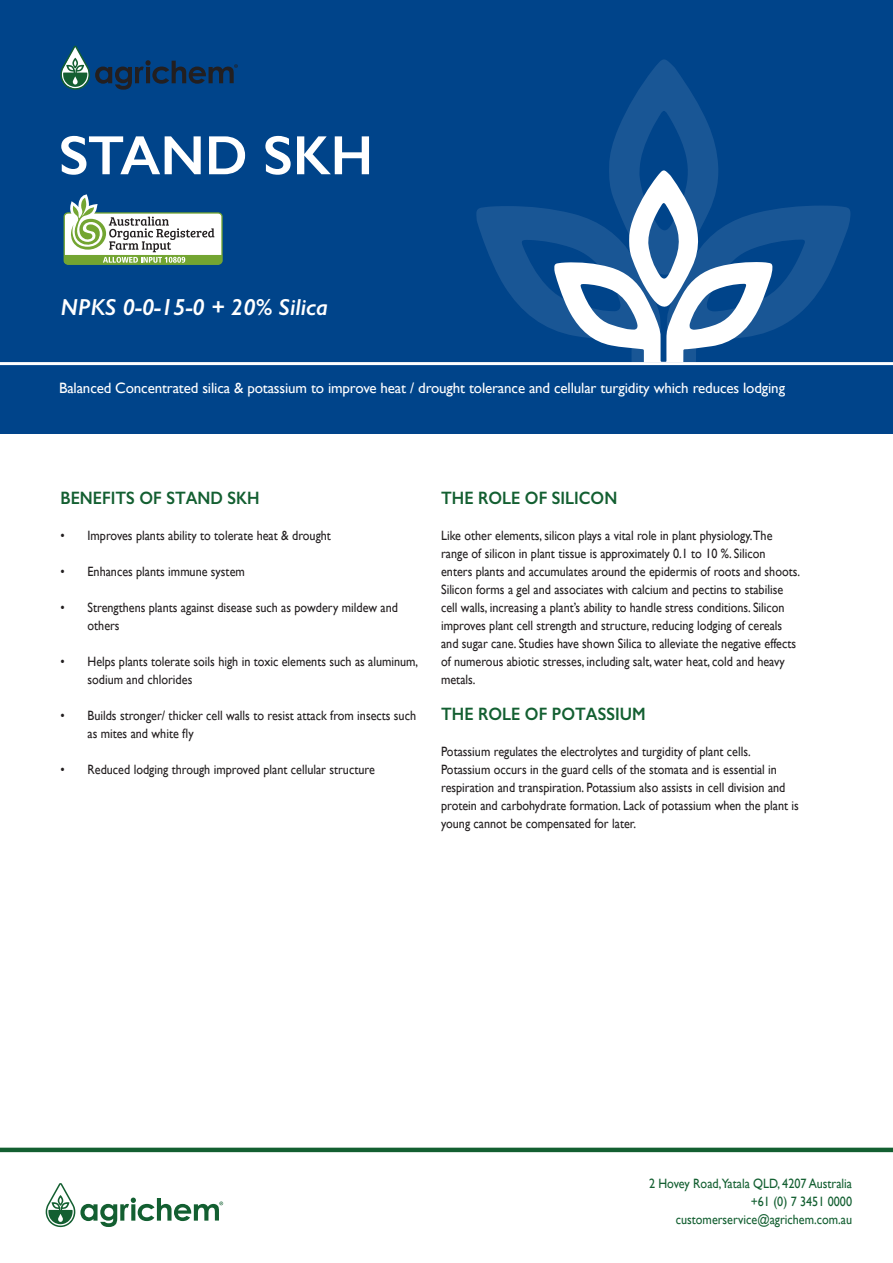
<style>
.page{position:relative;width:893px;height:1263px;background:#fff}
.page>*{position:absolute;margin:0;border:0;box-sizing:border-box;transform-origin:0 0}
.MAIN_HEADING{font:600 55.5px "Gill Sans";color:#fff}
.SHORT_CONTENTS{font:italic 600 23.25px "Gill Sans";color:#fff}
.Body{font:600 18px "Gill Sans";color:#135f31;scale:.9 1}
.SHORT_DESCRIPTION{font:15px "Gill Sans";letter-spacing:-.01em;color:#fff}
.Body-2{font:13.5px/18px "Gill Sans";color:#231f20;scale:.9 1}
.t1{font:13.5px/18px "Gill Sans";color:#135f31;text-align:right;scale:.9 1}
</style>
<div class="page">
<div style="left:0;top:0;width:893px;height:434px;background:#00448a"></div>
<svg style="left:64px;top:194px;width:159px;height:71px"></svg>
<hr style="left:0;top:1148px;width:893px;height:4px;background:#135f31">
<svg style="left:46px;top:1183px;width:177px;height:44px"></svg>
<hr style="left:0;top:362px;width:893px;height:3px;background:#fff">
<svg style="left:476px;top:206px;width:374px;height:124px;fill:#195695"></svg>
<svg style="left:554px;top:59px;width:218px;height:303px"></svg>
<svg style="left:60px;top:45px;width:178px;height:45px"></svg>
<p class="MAIN_HEADING" style="left:59px;top:122px;width:316px">STAND SKH</p>
<p class="SHORT_CONTENTS" style="left:61px;top:293px;width:269px">NPKS 0-0-15-0 + 20% Silica</p>
<p class="SHORT_DESCRIPTION" style="left:59px;top:379px;width:727px">Balanced Concentrated silica &amp; potassium to improve heat / drought tolerance and cellular turgidity which reduces lodging</p>
<p class="Body" style="left:61px;top:487px;width:223px">BENEFITS OF STAND SKH</p>
<p class="Body-2" style="left:61px;top:526px;width:302px">• Improves plants ability to tolerate heat &amp; drought</p>
<p class="Body-2" style="left:61px;top:562px;width:206px">• Enhances plants immune system</p>
<p class="Body-2" style="left:88px;top:598px;width:346px;text-indent:-27px">• Strengthens plants against disease such as powdery mildew and others</p>
<p class="Body-2" style="left:88px;top:652px;width:369px;text-indent:-27px">• Helps plants tolerate soils high in toxic elements such as aluminum, sodium and chlorides</p>
<p class="Body-2" style="left:88px;top:706px;width:367px;text-indent:-27px">• Builds stronger/ thicker cell walls to resist attack from insects such as mites and white fly</p>
<p class="Body-2" style="left:61px;top:760px;width:351px">• Reduced lodging through improved plant cellular structure</p>
<p class="Body" style="left:441px;top:487px;width:197px">THE ROLE OF SILICON</p>
<p class="Body-2" style="left:441px;top:526px;width:400px">Like other elements, silicon plays a vital role in plant physiology.The range of silicon in plant tissue is approximately 0.1 to 10 %. Silicon enters plants and accumulates around the epidermis of roots and shoots.<br>Silicon forms a gel and associates with calcium and pectins to stabilise cell walls, increasing a plant’s ability to handle stress conditions. Silicon improves plant cell strength and structure, reducing lodging of cereals and sugar cane. Studies have shown Silica to alleviate the negative effects of numerous abiotic stresses, including salt, water heat, cold and heavy metals.</p>
<p class="Body" style="left:441px;top:703px;width:229px">THE ROLE OF POTASSIUM</p>
<p class="Body-2" style="left:441px;top:742px;width:399px">Potassium regulates the electrolytes and turgidity of plant cells.<br>Potassium occurs in the guard cells of the stomata and is essential in respiration and transpiration. Potassium also assists in cell division and protein and carbohydrate formation. Lack of potassium when the plant is young cannot be compensated for later.</p>
<p class="t1" style="left:649px;top:1174px;width:227px">2 Hovey Road,Yatala QLD, 4207 Australia +61 (0) 7 3451 0000 customerservice@agrichem.com.au</p>
</div>
